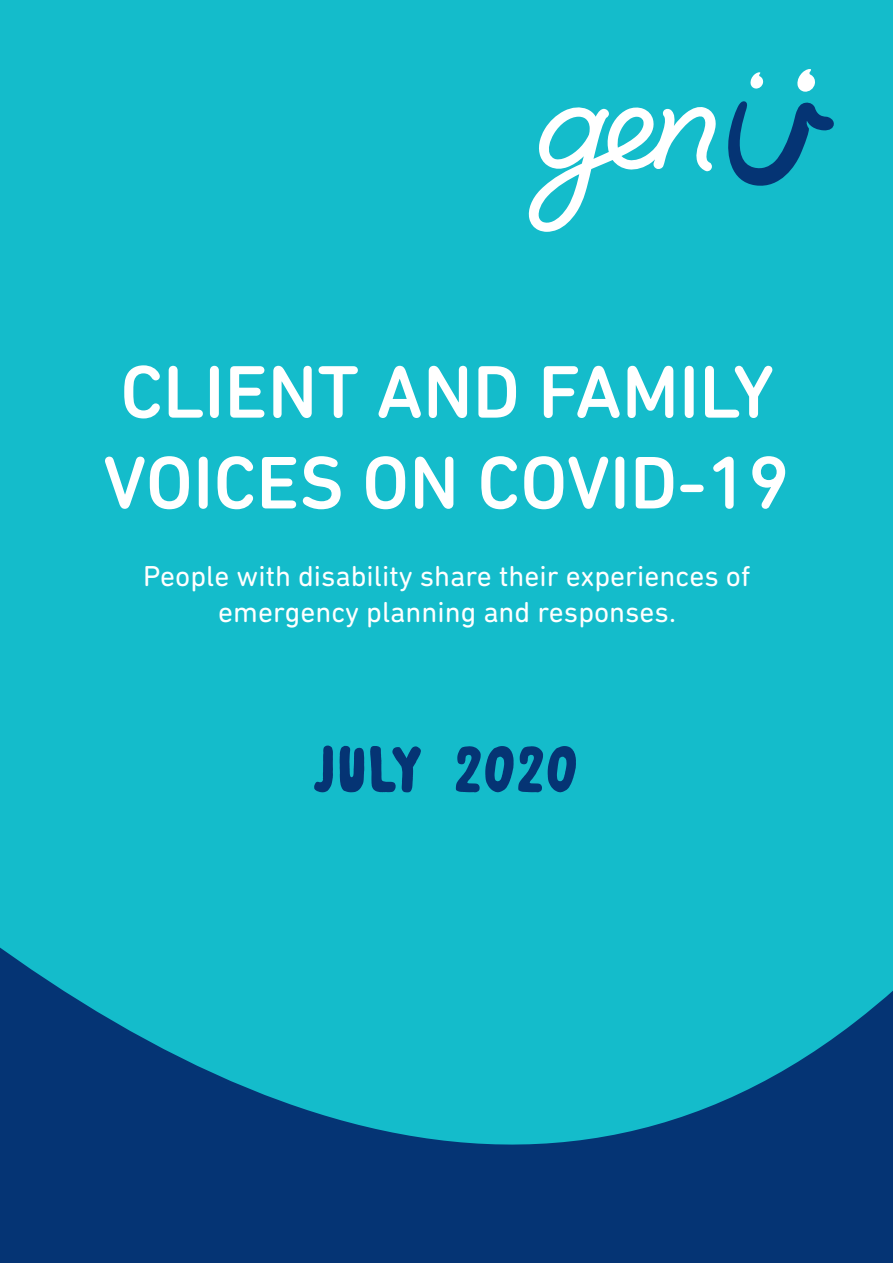
<style>
.page{position:relative;width:893px;height:1263px;background:#fff}
.page>*{position:absolute;margin:0;border:0;box-sizing:border-box;transform-origin:0 0}
.t1{font:500 75.6px "DIN Next Rounded LT Pro";color:#fff}
.t2{font:66px "YWFT Sugar";letter-spacing:-.01em;color:#053474}
.t3{font:29.4px "DIN Next Rounded LT Pro";color:#fff}
</style>
<div class="page">
<div style="left:0;top:0;width:893px;height:858px;background:#14bccb"></div>
<svg style="left:0;top:858px;width:893px;height:405px;background:#0d7fa4"></svg>
<svg style="left:815px;top:101px;width:19px;height:88px;background:#11a7bd"></svg>
<svg style="left:529px;top:69px;width:286px;height:163px;background:#36becd"></svg>
<p class="t1" style="left:120px;top:348px;width:655px">CLIENT AND FAMILY</p>
<p class="t1" style="left:103px;top:439px;width:688px">VOICES ON COVID-19</p>
<p class="t3" style="left:143px;top:559px;width:609px">People with disability share their experiences of</p>
<p class="t3" style="left:218px;top:594px;width:459px">emergency planning and responses.</p>
<p class="t2" style="left:313px;top:725px;width:268px">July 2020</p>
</div>
